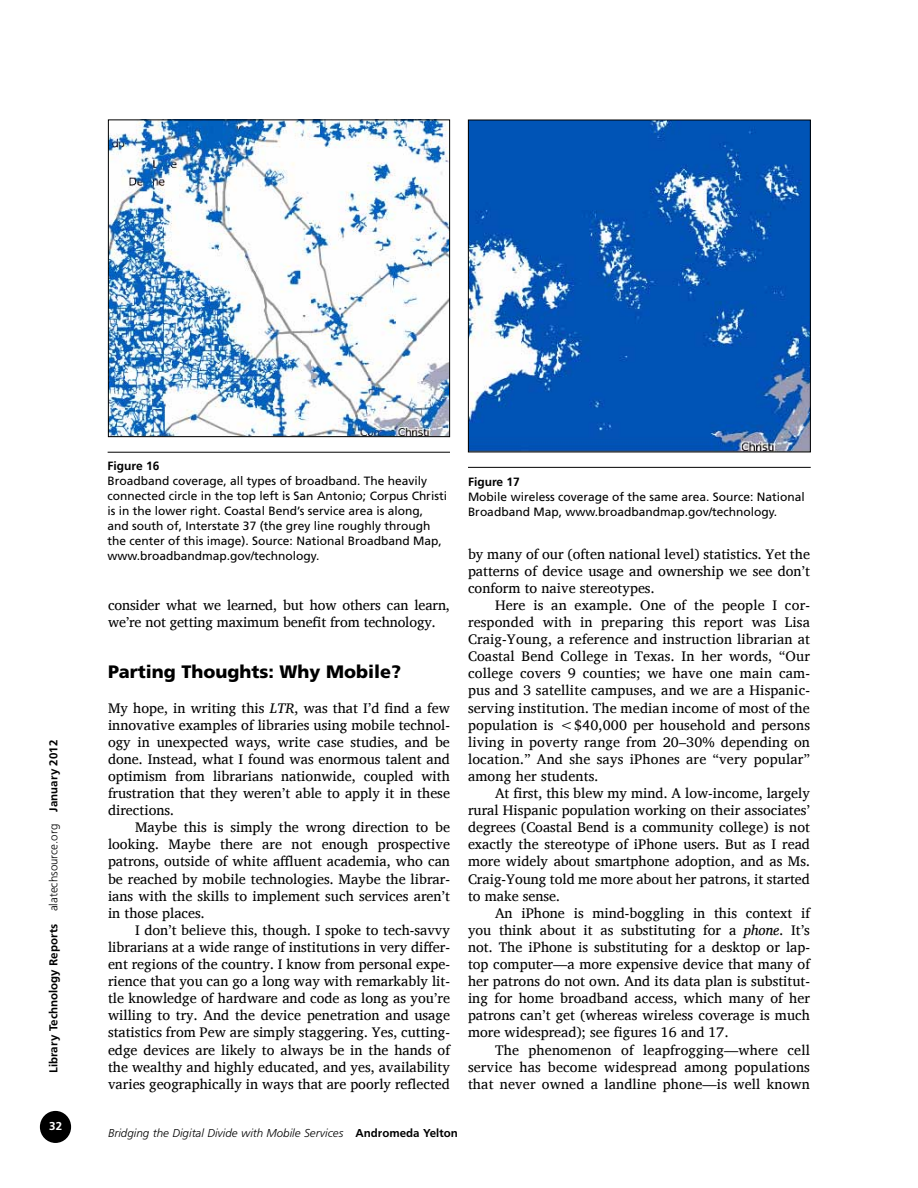
<style>
.page{position:relative;width:918px;height:1188px;background:#fff}
.page>*{position:absolute;margin:0;border:0;box-sizing:border-box;transform-origin:0 0}
.t1{font:900 18px "Frutiger";color:#000}
.t2{font:14.25px/17.1px "Charis SIL";color:#000;text-align:justify}
.t3{font:12px/15px "Frutiger";color:#000}
.t4{font:12px "Frugal Sans Light Italic DTC";color:#000}
.t5{font:12px "Frugal Sans Bold DTC";color:#000}
.t6{font:700 12px "Frutiger";color:#000}
.t7{font:12px "Frugal Sans Bold DTC";color:#fff}
.s1{font-family:"Frugal Sans Light DTC"}
.s2{font-style:italic}
.s3{font-family:"Frugal Sans Bold DTC"}
</style>
<div class="page">
<div style="left:41px;top:1112px;width:29px;height:30px;background:#000;border-radius:50%"></div>
<div style="left:40px;top:1111px;width:31px;height:32px;border:2px solid #000;border-radius:50%"></div>
<img style="left:110px;top:122px;width:338px;height:313px">
<div style="left:108px;top:120px;width:342px;height:317px;border:1px solid #000"></div>
<hr style="left:108px;top:452px;width:342px;height:1px;background:#000">
<img style="left:470px;top:122px;width:339px;height:328px">
<div style="left:468px;top:120px;width:343px;height:332px;border:1px solid #000"></div>
<hr style="left:468px;top:467px;width:343px;height:1px;background:#000">
<p class="t5" style="left:47px;top:1073px;width:335px;rotate:-90deg">Library Technology Reports <span class="s1">alatechsource.org</span> January 2012</p>
<p class="t7" style="left:49px;top:1119px;width:14px">32</p>
<p class="t6" style="left:108px;top:459px;width:53px">Figure 16</p>
<p class="t3" style="left:108px;top:474px;width:341px">Broadband coverage, all types of broadband. The heavily connected circle in the top left is San Antonio; Corpus Christi is in the lower right. Coastal Bend’s service area is along, and south of, Interstate 37 (the grey line roughly through the center of this image). Source: National Broadband Map, www.broadbandmap.gov/technology.</p>
<p class="t6" style="left:468px;top:474px;width:53px">Figure 17</p>
<p class="t3" style="left:468px;top:489px;width:338px">Mobile wireless coverage of the same area. Source: National<br>Broadband Map, www.broadbandmap.gov/technology.</p>
<p class="t2" style="left:468px;top:545px;width:343px">by many of our (often national level) statistics. Yet the patterns of device usage and ownership we see don’t conform to naive stereotypes.</p>
<p class="t2" style="left:468px;top:596px;width:344px;text-indent:27px">Here is an example. One of the people I cor&shy;responded with in preparing this report was Lisa Craig-Young, a reference and instruction librarian at Coastal Bend College in Texas. In her words, “Our college covers 9 counties; we have one main cam&shy;pus and 3 satellite campuses, and we are a Hispanic&shy;serving institution. The median income of most of the population is &lt;$40,000 per household and persons living in poverty range from 20–30% depending on location.” And she says iPhones are “very popular” among her students.</p>
<p class="t2" style="left:468px;top:785px;width:344px;text-indent:27px">At first, this blew my mind. A low-income, largely rural Hispanic population working on their associates’ degrees (Coastal Bend is a community college) is not exactly the stereotype of iPhone users. But as I read more widely about smartphone adoption, and as Ms.<br>Craig-Young told me more about her patrons, it started to make sense.</p>
<p class="t2" style="left:468px;top:904px;width:344px;text-indent:27px">An iPhone is mind-boggling in this context if you think about it as substituting for a <span class="s2">phone</span>. It’s not. The iPhone is substituting for a desktop or lap&shy;top computer—a more expensive device that many of her patrons do not own. And its data plan is substitut&shy;ing for home broadband access, which many of her patrons can’t get (whereas wireless coverage is much more widespread); see figures 16 and 17.</p>
<p class="t2" style="left:468px;top:1041px;width:343px;text-indent:27px">The phenomenon of leapfrogging—where cell service has become widespread among populations that never owned a landline phone—is well known</p>
<p class="t2" style="left:108px;top:596px;width:343px">consider what we learned, but how others can learn, we’re not getting maximum benefit from technology.</p>
<p class="t1" style="left:108px;top:661px;width:295px">Parting Thoughts: Why Mobile?</p>
<p class="t2" style="left:108px;top:699px;width:344px">My hope, in writing this <span class="s2">LTR</span>, was that I’d find a few innovative examples of libraries using mobile technol&shy;ogy in unexpected ways, write case studies, and be done. Instead, what I found was enormous talent and optimism from librarians nationwide, coupled with frustration that they weren’t able to apply it in these directions.</p>
<p class="t2" style="left:108px;top:819px;width:343px;text-indent:27px">Maybe this is simply the wrong direction to be looking. Maybe there are not enough prospective patrons, outside of white affluent academia, who can be reached by mobile technologies. Maybe the librar&shy;ians with the skills to implement such services aren’t in those places.</p>
<p class="t2" style="left:108px;top:921px;width:344px;text-indent:27px">I don’t believe this, though. I spoke to tech-savvy librarians at a wide range of institutions in very differ&shy;ent regions of the country. I know from personal expe&shy;rience that you can go a long way with remarkably lit&shy;tle knowledge of hardware and code as long as you’re willing to try. And the device penetration and usage statistics from Pew are simply staggering. Yes, cutting&shy;edge devices are likely to always be in the hands of the wealthy and highly educated, and yes, availability varies geographically in ways that are poorly reflected</p>
<p class="t4" style="left:108px;top:1126px;width:351px">Bridging the Digital Divide with Mobile Services <span class="s3">Andromeda Yelton</span></p>
</div>
